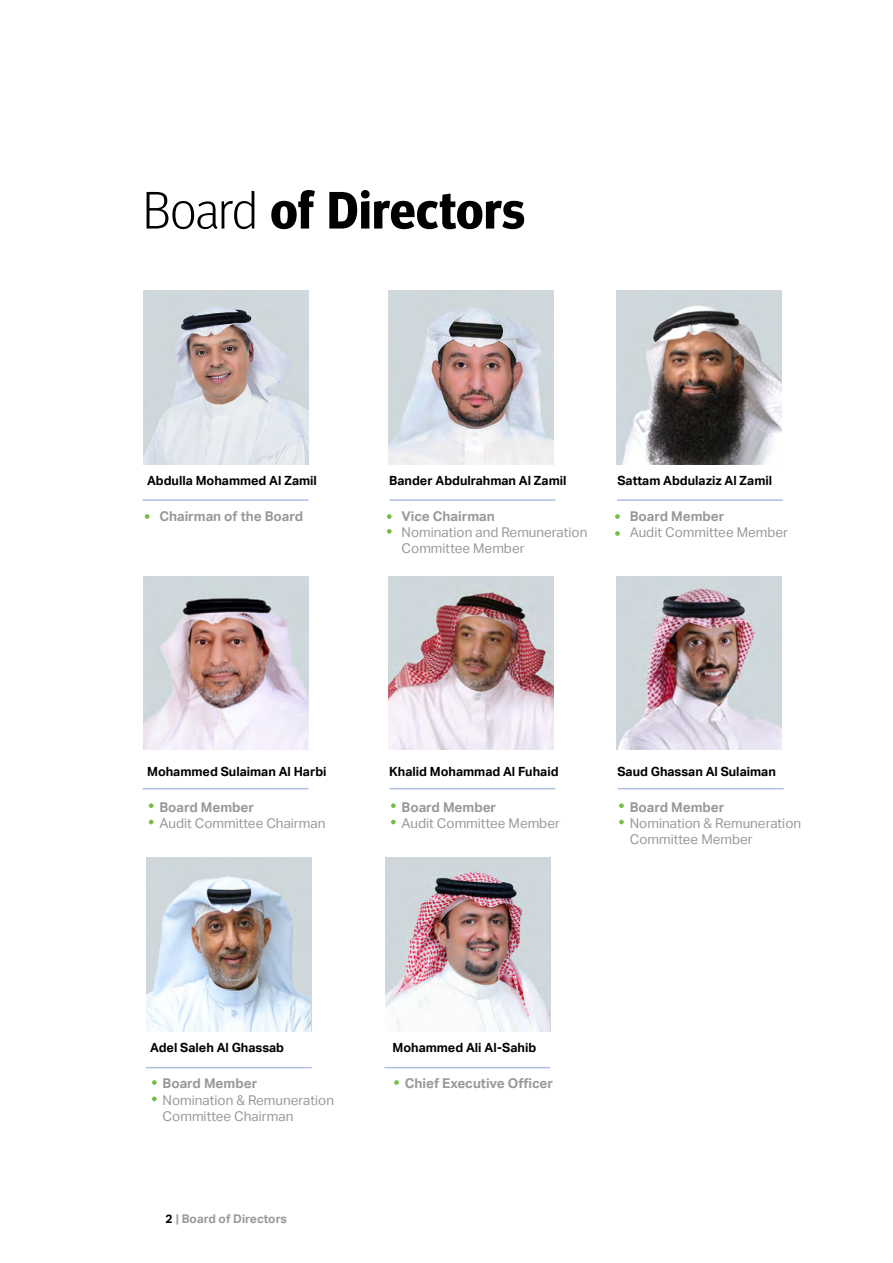
<style>
.page{position:relative;width:893px;height:1263px;background:#fff}
.page>*{position:absolute;margin:0;border:0;box-sizing:border-box;transform-origin:0 0}
.t1{font:700 52.5px "Meta Headline Pro";letter-spacing:.01em;color:#000}
.t2{font:13.5px/16px "Aktiv Grotesk";color:#97999b}
.t3{font:700 13.5px "Aktiv Grotesk";color:#97999b}
.t4{font:700 12.6px "Aktiv Grotesk";color:#000}
.t5{font:700 12px "Aktiv Grotesk";color:#97999c}
.s1{font-weight:300}
.s2{color:#000}
</style>
<div class="page">
<img style="left:616px;top:290px;width:166px;height:174px">
<img style="left:389px;top:290px;width:165px;height:174px">
<img style="left:144px;top:576px;width:165px;height:174px">
<img style="left:389px;top:576px;width:165px;height:174px">
<img style="left:146px;top:864px;width:165px;height:167px">
<hr style="left:143px;top:499px;width:165px;height:2px;background:#b0bedf">
<hr style="left:390px;top:499px;width:165px;height:2px;background:#b0bedf">
<hr style="left:617px;top:499px;width:166px;height:2px;background:#b0bedf">
<hr style="left:143px;top:788px;width:165px;height:1px;background:#b0bedf">
<hr style="left:390px;top:788px;width:165px;height:1px;background:#b0bedf">
<hr style="left:618px;top:788px;width:166px;height:1px;background:#b0bedf">
<hr style="left:146px;top:1067px;width:166px;height:1px;background:#b0bedf">
<hr style="left:384px;top:1067px;width:166px;height:1px;background:#b0bedf">
<svg style="left:145px;top:514px;width:4px;height:5px"></svg>
<svg style="left:387px;top:514px;width:5px;height:5px"></svg>
<svg style="left:387px;top:529px;width:5px;height:5px"></svg>
<svg style="left:615px;top:514px;width:5px;height:5px"></svg>
<svg style="left:615px;top:531px;width:5px;height:5px"></svg>
<svg style="left:149px;top:803px;width:4px;height:5px"></svg>
<svg style="left:391px;top:803px;width:5px;height:5px"></svg>
<svg style="left:619px;top:803px;width:5px;height:5px"></svg>
<svg style="left:152px;top:1080px;width:5px;height:5px"></svg>
<svg style="left:394px;top:1080px;width:5px;height:5px"></svg>
<svg style="left:149px;top:820px;width:4px;height:4px"></svg>
<svg style="left:391px;top:820px;width:5px;height:4px"></svg>
<svg style="left:619px;top:820px;width:5px;height:4px"></svg>
<svg style="left:152px;top:1096px;width:5px;height:5px"></svg>
<img style="left:617px;top:576px;width:164px;height:174px">
<img style="left:144px;top:290px;width:165px;height:174px">
<img style="left:385px;top:866px;width:165px;height:165px">
<h1 class="t1" style="left:143px;top:169px;width:383px"><span class="s1">Board</span> of Directors</h1>
<p class="t4" style="left:147px;top:473px;width:171px">Abdulla Mohammed Al Zamil</p>
<p class="t4" style="left:389px;top:473px;width:179px">Bander Abdulrahman Al Zamil</p>
<p class="t4" style="left:617px;top:473px;width:156px">Sattam Abdulaziz Al Zamil</p>
<p class="t3" style="left:159px;top:508px;width:145px">Chairman of the Board</p>
<p class="t3" style="left:402px;top:508px;width:95px">Vice Chairman</p>
<p class="t2" style="left:402px;top:524px;width:187px">Nomination and Remuneration<br>Committee Member</p>
<p class="t3" style="left:630px;top:508px;width:96px">Board Member</p>
<p class="t2" style="left:630px;top:524px;width:160px">Audit Committee Member</p>
<p class="t4" style="left:147px;top:764px;width:181px">Mohammed Sulaiman Al Harbi</p>
<p class="t4" style="left:389px;top:764px;width:171px">Khalid Mohammad Al Fuhaid</p>
<p class="t4" style="left:617px;top:764px;width:160px">Saud Ghassan Al Sulaiman</p>
<p class="t3" style="left:159px;top:799px;width:96px">Board Member</p>
<p class="t2" style="left:159px;top:815px;width:168px">Audit Committee Chairman</p>
<p class="t3" style="left:402px;top:799px;width:96px">Board Member</p>
<p class="t2" style="left:402px;top:815px;width:160px">Audit Committee Member</p>
<p class="t3" style="left:630px;top:799px;width:96px">Board Member</p>
<p class="t2" style="left:630px;top:815px;width:173px">Nomination &amp; Remuneration<br>Committee Member</p>
<p class="t4" style="left:150px;top:1041px;width:135px">Adel Saleh Al Ghassab</p>
<p class="t4" style="left:392px;top:1041px;width:145px">Mohammed Ali Al-Sahib</p>
<p class="t3" style="left:163px;top:1076px;width:96px">Board Member</p>
<p class="t2" style="left:163px;top:1092px;width:173px">Nomination &amp; Remuneration<br>Committee Chairman</p>
<p class="t5" style="left:165px;top:1212px;width:123px"><span class="s2">2</span> | Board of Directors</p>
<p class="t3" style="left:405px;top:1076px;width:150px">Chief Executive Officer</p>
</div>
